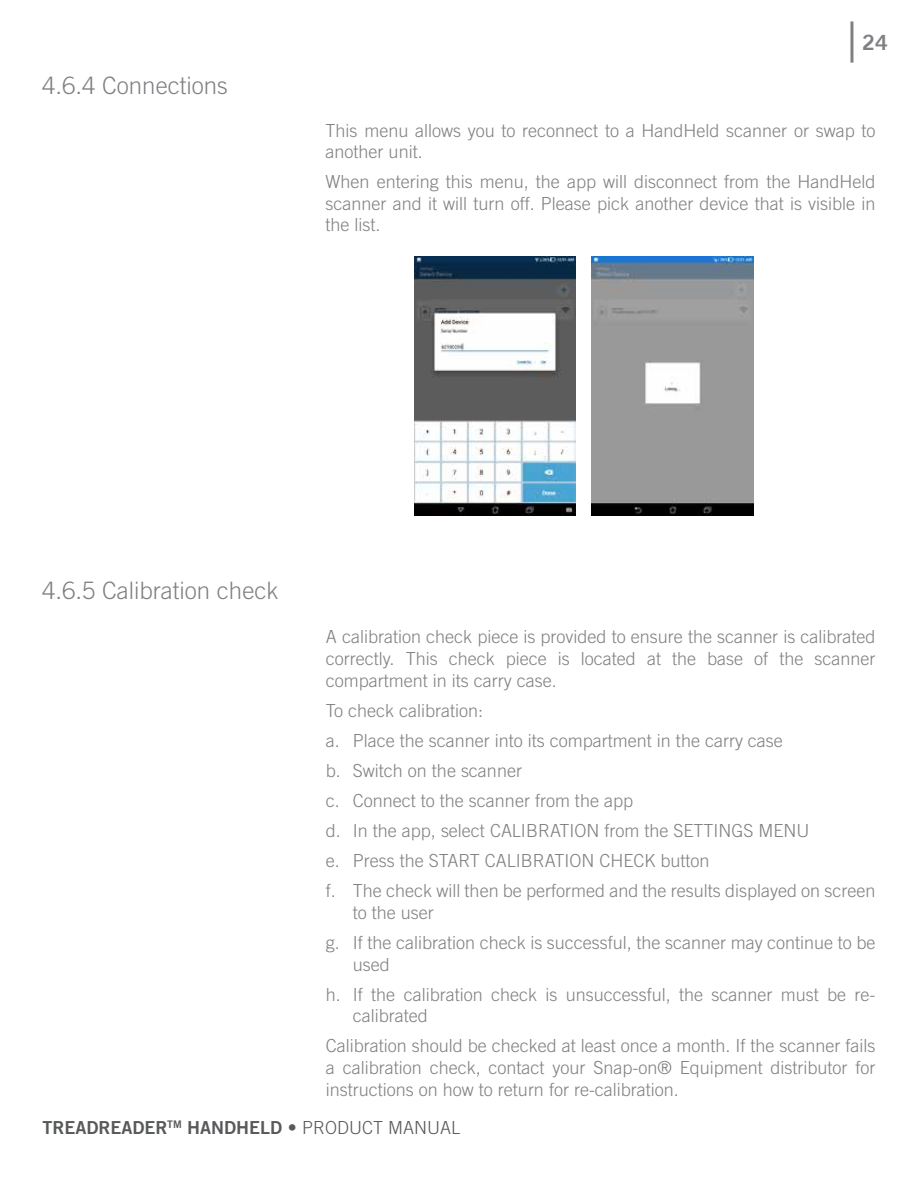
<style>
.page{position:relative;width:918px;height:1188px;background:#fff}
.page>*{position:absolute;margin:0;border:0;box-sizing:border-box;transform-origin:0 0}
.t1{font:300 24px "Trade Gothic LT Std";color:#807f83}
.t2{font:21px "Trade Gothic LT Bold Two";color:#807f83}
.t3{font:300 18px/30.2px "Trade Gothic LT Std";color:#807f83}
.t4{font:18px "Trade Gothic LT Bold Two";color:#58595b}
.s1{font-family:"Trade Gothic LT Std";font-weight:300}
</style>
<div class="page">
<hr style="left:850px;top:21px;width:3px;height:42px;background:#807f83">
<img style="left:414px;top:257px;width:162px;height:259px">
<img style="left:591px;top:257px;width:162px;height:259px">
<h1 class="t1" style="left:42px;top:71px;width:187px">4.6.4 Connections</h1>
<p class="t2" style="left:862px;top:29px;width:27px">24</p>
<p class="t3" style="left:326px;top:119px;width:551px;line-height:21.6px">This menu allows you to reconnect to a HandHeld scanner or swap to another unit.</p>
<p class="t3" style="left:326px;top:171px;width:551px;line-height:21.6px;text-align:justify">When entering this menu, the app will disconnect from the HandHeld scanner and it will turn off. Please pick another device that is visible in the list.</p>
<h1 class="t1" style="left:42px;top:577px;width:238px">4.6.5 Calibration check</h1>
<p class="t3" style="left:326px;top:626px;width:551px;line-height:21.6px;text-align:justify">A calibration check piece is provided to ensure the scanner is calibrated correctly. This check piece is located at the base of the scanner compartment in its carry case.</p>
<p class="t3" style="left:326px;top:695px;width:551px">To check calibration:<br>a. Place the scanner into its compartment in the carry case<br>b. Switch on the scanner<br>c. Connect to the scanner from the app<br>d. In the app, select CALIBRATION from the SETTINGS MENU<br>e. Press the START CALIBRATION CHECK button<br>f. The check will then be performed and the results displayed on screen</p>
<p class="t3" style="left:326px;top:897px;width:551px;text-indent:27px">to the user<br>g. If the calibration check is successful, the scanner may continue to be</p>
<p class="t3" style="left:326px;top:949px;width:551px;text-indent:27px">used<br>h. If the calibration check is unsuccessful, the scanner must be re-</p>
<p class="t3" style="left:326px;top:1001px;width:551px;text-indent:27px">calibrated<br>Calibration should be checked at least once a month. If the scanner fails</p>
<p class="t3" style="left:326px;top:1056px;width:551px;line-height:21.6px">a calibration check, contact your Snap-on® Equipment distributor for instructions on how to return for re-calibration.</p>
<p class="t4" style="left:43px;top:1117px;width:419px">TREADREADER<sup>TM</sup> HANDHELD • <span class="s1">PRODUCT MANUAL</span></p>
</div>
